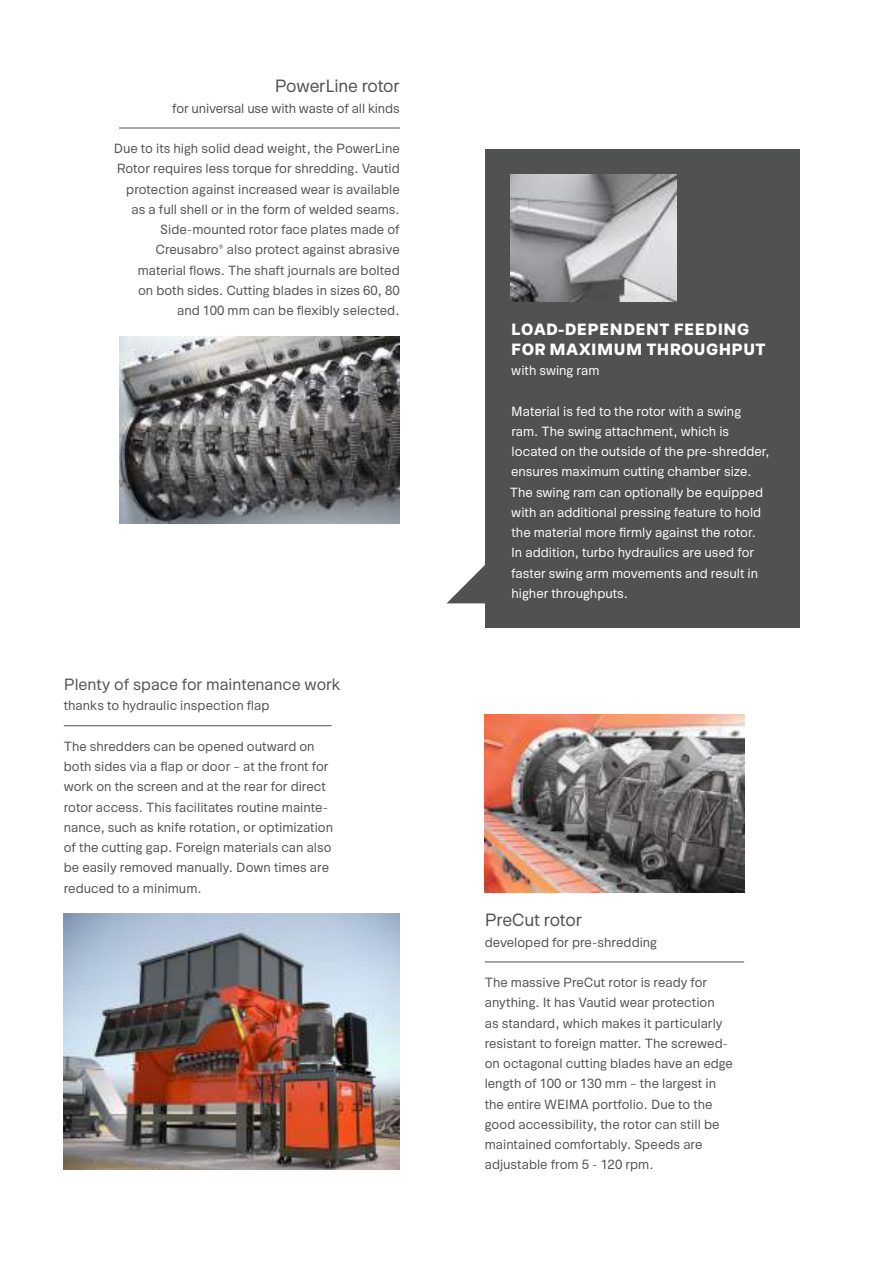
<style>
.page{position:relative;width:893px;height:1263px;background:#fff}
.page>*{position:absolute;margin:0;border:0;box-sizing:border-box;transform-origin:0 0}
.t1{font:18px "Okomito";letter-spacing:-.01em;color:#505151}
.t2{font:900 16.5px/20.2px "Okomito";letter-spacing:-.01em;color:#fff}
.t3{font:16.5px "Okomito";color:#505151}
.t4{font:13.5px/20.2px "Okomito";color:#505151}
.t5{font:13.5px/20.2px "Okomito";color:#fff}
</style>
<div class="page">
<img style="left:64px;top:914px;width:336px;height:255px">
<hr style="left:64px;top:725px;width:268px;height:1px;background:#505151">
<img style="left:485px;top:714px;width:259px;height:179px">
<hr style="left:119px;top:128px;width:281px;height:1px;background:#505151">
<img style="left:119px;top:336px;width:281px;height:188px">
<div style="left:485px;top:149px;width:314px;height:479px;background:#505151"></div>
<img style="left:511px;top:174px;width:166px;height:128px">
<hr style="left:485px;top:961px;width:259px;height:1px;background:#505151">
<svg style="left:447px;top:565px;width:38px;height:38px"></svg>
<h1 class="t1" style="left:275px;top:73px;width:126px">PowerLine rotor</h1>
<p class="t4" style="left:172px;top:97px;width:229px">for universal use with waste of all kinds</p>
<p class="t4" style="left:114px;top:137px;width:287px;text-align:right">Due to its high solid dead weight, the PowerLine Rotor requires less torque for shredding. Vautid protection against increased wear is available as a full shell or in the form of welded seams.<br>Side-mounted rotor face plates made of Creusabro<sup>®</sup> also protect against abrasive material flows. The shaft journals are bolted<br>on both sides. Cutting blades in sizes 60, 80 and 100 mm can be flexibly selected.</p>
<p class="t3" style="left:64px;top:672px;width:278px">Plenty of space for maintenance work</p>
<p class="t4" style="left:64px;top:695px;width:207px">thanks to hydraulic inspection flap</p>
<p class="t4" style="left:64px;top:735px;width:271px">The shredders can be opened outward on both sides via a flap or door – at the front for work on the screen and at the rear for direct rotor access. This facilitates routine mainte&shy;nance, such as knife rotation, or optimization of the cutting gap. Foreign materials can also be easily removed manually. Down times are reduced to a minimum.</p>
<p class="t2" style="left:511px;top:317px;width:256px">LOAD-DEPENDENT FEEDING<br>FOR MAXIMUM THROUGHPUT</p>
<p class="t5" style="left:511px;top:359px;width:90px">with swing ram</p>
<p class="t5" style="left:510px;top:400px;width:261px">Material is fed to the rotor with a swing ram. The swing attachment, which is located on the outside of the pre-shredder, ensures maximum cutting chamber size.<br>The swing ram can optionally be equipped with an additional pressing feature to hold the material more firmly against the rotor.<br>In addition, turbo hydraulics are used for faster swing arm movements and result in higher throughputs.</p>
<h1 class="t1" style="left:485px;top:907px;width:99px">PreCut rotor</h1>
<p class="t4" style="left:485px;top:931px;width:174px">developed for pre-shredding</p>
<p class="t4" style="left:485px;top:971px;width:250px">The massive PreCut rotor is ready for anything. It has Vautid wear protection<br>as standard, which makes it particularly resistant to foreign matter. The screwed&shy;on octagonal cutting blades have an edge length of 100 or 130 mm – the largest in the entire WEIMA portfolio. Due to the good accessibility, the rotor can still be maintained comfortably. Speeds are adjustable from 5 - 120 rpm.</p>
</div>
